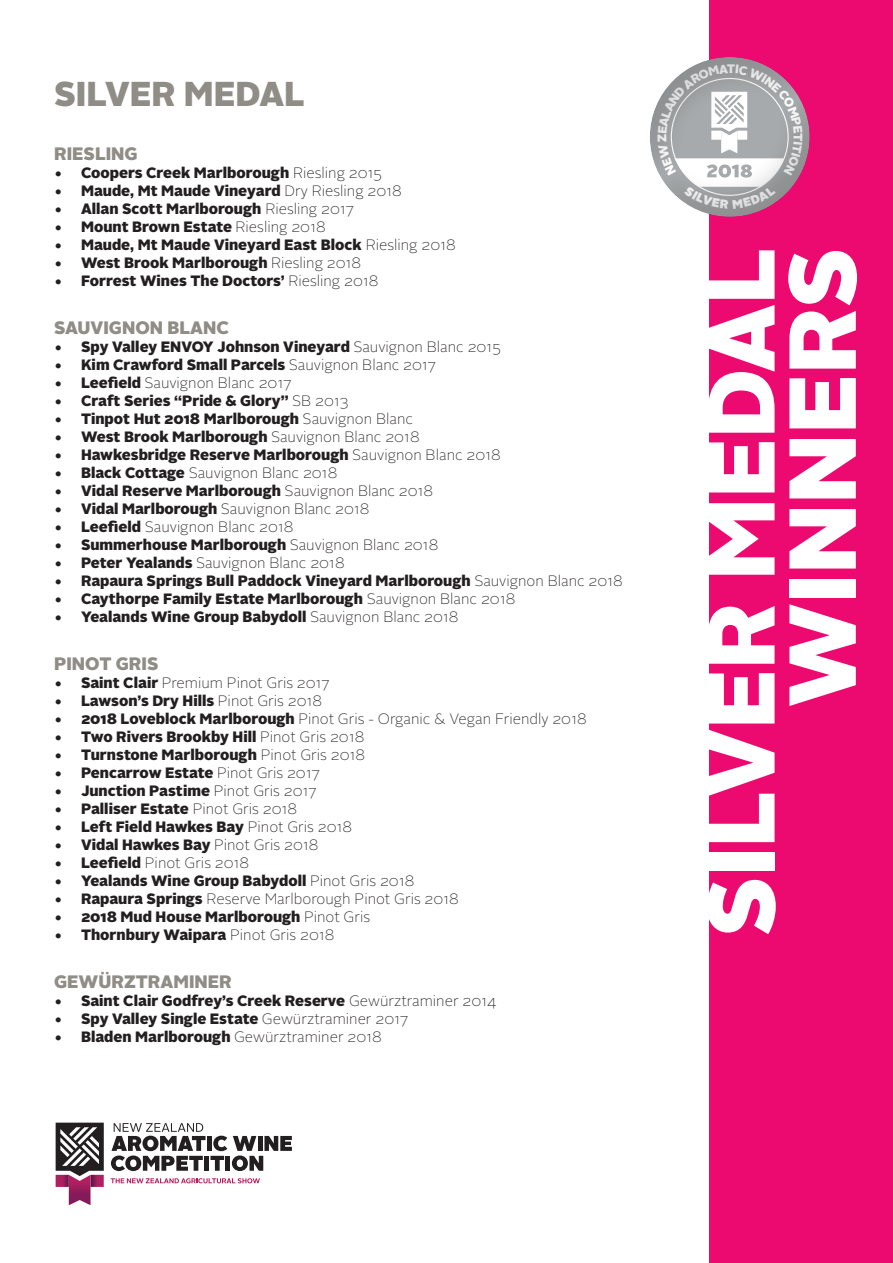
<style>
.page{position:relative;width:893px;height:1263px;background:#fff}
.page>*{position:absolute;margin:0;border:0;box-sizing:border-box;transform-origin:0 0}
.t1{font:900 94.8px/81.3px "Alright Sans";color:#fff;text-align:right}
.t2{font:900 34.5px "Alright Sans";color:#908c86}
.t3{font:900 18px "Alright Sans";color:#908c86}
.t4{font:900 15px "Alright Sans";color:#231f20}
.t5{font:100 15px "Alright Sans";color:#231f20}
.s1{font-weight:100}
.s2{font-weight:900}
</style>
<div class="page">
<div style="left:710px;top:0;width:183px;height:1263px;background:#ed0a70"></div>
<svg style="left:111px;top:1123px;width:181px;height:48px"></svg>
<svg style="left:111px;top:1178px;width:149px;height:5px"></svg>
<svg style="left:56px;top:1122px;width:48px;height:83px"></svg>
<div style="left:647px;top:56px;width:164px;height:163px;background:#231f20;opacity:.18"></div>
<svg style="left:658px;top:65px;width:145px;height:144px"></svg>
<h2 class="t2" style="left:54px;top:69px;width:252px">SILVER MEDAL</h2>
<p class="t3" style="left:54px;top:141px;width:85px">RIESLING</p>
<p class="t4" style="left:54px;top:162px;width:329px">• Coopers Creek Marlborough <span class="s1">Riesling 2015</span></p>
<p class="t4" style="left:54px;top:180px;width:349px">• Maude, Mt Maude Vineyard <span class="s1">Dry Riesling 2018</span></p>
<p class="t4" style="left:54px;top:198px;width:301px">• Allan Scott Marlborough <span class="s1">Riesling 2017</span></p>
<p class="t4" style="left:54px;top:216px;width:273px">• Mount Brown Estate <span class="s1">Riesling 2018</span></p>
<p class="t4" style="left:54px;top:234px;width:403px">• Maude, Mt Maude Vineyard East Block <span class="s1">Riesling 2018</span></p>
<p class="t4" style="left:54px;top:252px;width:309px">• West Brook Marlborough <span class="s1">Riesling 2018</span></p>
<p class="t4" style="left:54px;top:270px;width:326px">• Forrest Wines The Doctors’ <span class="s1">Riesling 2018</span></p>
<p class="t3" style="left:54px;top:315px;width:177px">SAUVIGNON BLANC</p>
<p class="t4" style="left:54px;top:336px;width:448px">• Spy Valley ENVOY Johnson Vineyard <span class="s1">Sauvignon Blanc 2015</span></p>
<p class="t4" style="left:54px;top:354px;width:383px">• Kim Crawford Small Parcels <span class="s1">Sauvignon Blanc 2017</span></p>
<p class="t5" style="left:54px;top:372px;width:239px"><span class="s2">• Leefield</span> Sauvignon Blanc 2017</p>
<p class="t4" style="left:54px;top:390px;width:296px">• Craft Series “Pride &amp; Glory” <span class="s1">SB 2013</span></p>
<p class="t4" style="left:54px;top:408px;width:361px">• Tinpot Hut 2018 Marlborough <span class="s1">Sauvignon Blanc</span></p>
<p class="t4" style="left:54px;top:426px;width:367px">• West Brook Marlborough <span class="s1">Sauvignon Blanc 2018</span></p>
<p class="t4" style="left:54px;top:444px;width:448px">• Hawkesbridge Reserve Marlborough <span class="s1">Sauvignon Blanc 2018</span></p>
<p class="t5" style="left:54px;top:462px;width:285px"><span class="s2">• Black Cottage</span> Sauvignon Blanc 2018</p>
<p class="t4" style="left:54px;top:480px;width:381px">• Vidal Reserve Marlborough <span class="s1">Sauvignon Blanc 2018</span></p>
<p class="t5" style="left:54px;top:498px;width:317px"><span class="s2">• Vidal Marlborough</span> Sauvignon Blanc 2018</p>
<p class="t5" style="left:54px;top:516px;width:241px"><span class="s2">• Leefield</span> Sauvignon Blanc 2018</p>
<p class="t4" style="left:54px;top:534px;width:386px">• Summerhouse Marlborough <span class="s1">Sauvignon Blanc 2018</span></p>
<p class="t5" style="left:54px;top:552px;width:292px"><span class="s2">• Peter Yealands</span> Sauvignon Blanc 2018</p>
<p class="t4" style="left:54px;top:570px;width:570px">• Rapaura Springs Bull Paddock Vineyard Marlborough <span class="s1">Sauvignon Blanc 2018</span></p>
<p class="t4" style="left:54px;top:588px;width:463px">• Caythorpe Family Estate Marlborough <span class="s1">Sauvignon Blanc 2018</span></p>
<p class="t4" style="left:54px;top:606px;width:406px">• Yealands Wine Group Babydoll <span class="s1">Sauvignon Blanc 2018</span></p>
<p class="t3" style="left:54px;top:651px;width:106px">PINOT GRIS</p>
<p class="t5" style="left:54px;top:672px;width:277px"><span class="s2">• Saint Clair</span> Premium Pinot Gris 2017</p>
<p class="t4" style="left:54px;top:690px;width:270px">• Lawson’s Dry Hills <span class="s1">Pinot Gris 2018</span></p>
<p class="t5" style="left:54px;top:708px;width:534px"><span class="s2">• 2018 Loveblock Marlborough</span> Pinot Gris - Organic &amp; Vegan Friendly 2018</p>
<p class="t4" style="left:54px;top:726px;width:312px">• Two Rivers Brookby Hill <span class="s1">Pinot Gris 2018</span></p>
<p class="t4" style="left:54px;top:744px;width:313px">• Turnstone Marlborough <span class="s1">Pinot Gris 2018</span></p>
<p class="t4" style="left:54px;top:762px;width:267px">• Pencarrow Estate <span class="s1">Pinot Gris 2017</span></p>
<p class="t4" style="left:54px;top:780px;width:264px">• Junction Pastime <span class="s1">Pinot Gris 2017</span></p>
<p class="t4" style="left:54px;top:798px;width:245px">• Palliser Estate <span class="s1">Pinot Gris 2018</span></p>
<p class="t4" style="left:54px;top:816px;width:300px">• Left Field Hawkes Bay <span class="s1">Pinot Gris 2018</span></p>
<p class="t4" style="left:54px;top:834px;width:266px">• Vidal Hawkes Bay <span class="s1">Pinot Gris 2018</span></p>
<p class="t5" style="left:54px;top:852px;width:197px"><span class="s2">• Leefield</span> Pinot Gris 2018</p>
<p class="t4" style="left:54px;top:870px;width:362px">• Yealands Wine Group Babydoll <span class="s1">Pinot Gris 2018</span></p>
<p class="t5" style="left:54px;top:888px;width:406px"><span class="s2">• Rapaura Springs</span> Reserve Marlborough Pinot Gris 2018</p>
<p class="t4" style="left:54px;top:906px;width:318px">• 2018 Mud House Marlborough <span class="s1">Pinot Gris</span></p>
<p class="t4" style="left:54px;top:924px;width:282px">• Thornbury Waipara <span class="s1">Pinot Gris 2018</span></p>
<p class="t3" style="left:54px;top:969px;width:179px">GEWÜRZTRAMINER</p>
<p class="t4" style="left:54px;top:990px;width:444px">• Saint Clair Godfrey’s Creek Reserve <span class="s1">Gewürztraminer 2014</span></p>
<p class="t4" style="left:54px;top:1008px;width:356px">• Spy Valley Single Estate <span class="s1">Gewürztraminer 2017</span></p>
<p class="t4" style="left:54px;top:1026px;width:329px">• Bladen Marlborough <span class="s1">Gewürztraminer 2018</span></p>
<h1 class="t1" style="left:701px;top:937px;width:691px;rotate:-90deg">SILVER MEDAL<br>WINNERS</h1>
</div>
